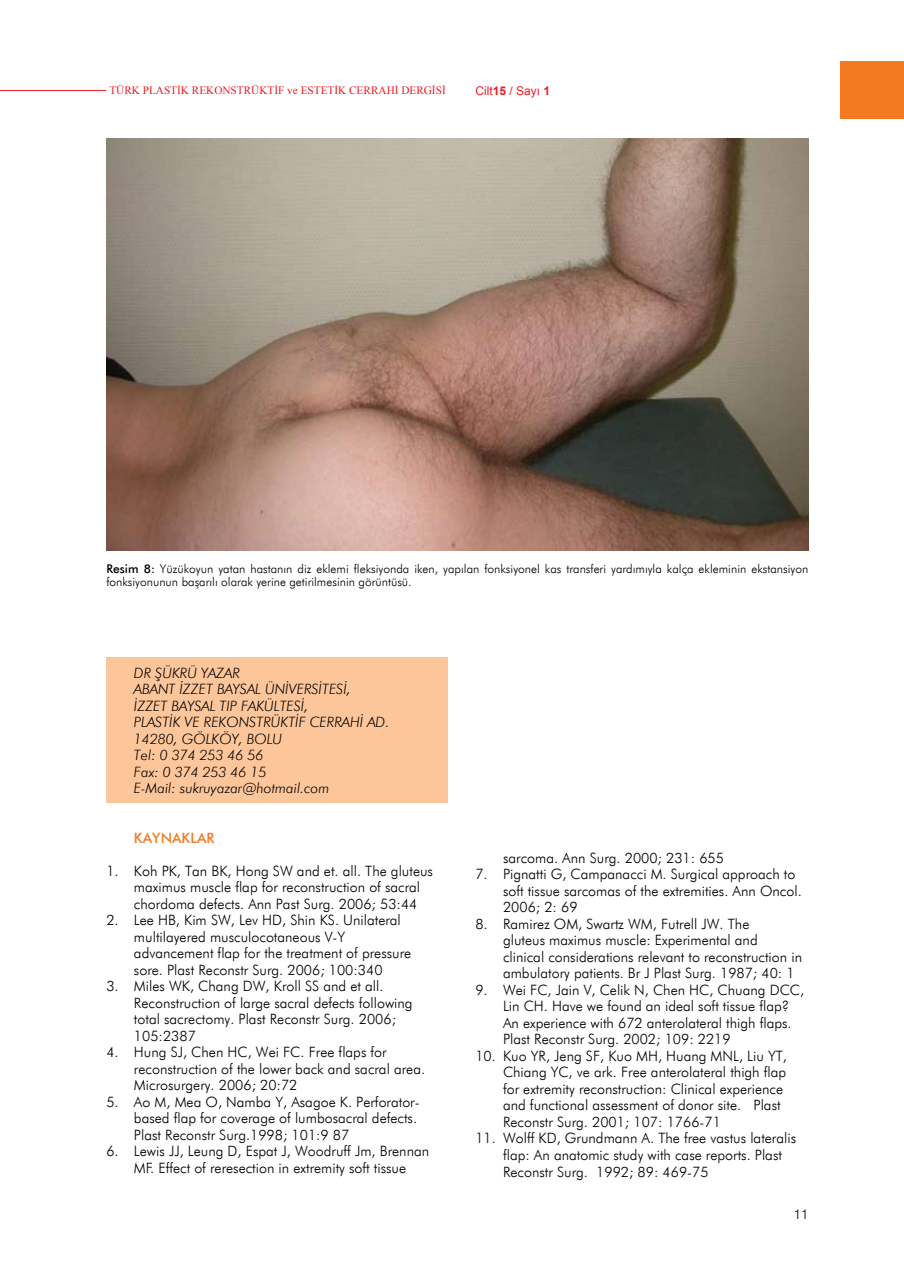
<style>
.page{position:relative;width:904px;height:1285px;background:#fff}
.page>*{position:absolute;margin:0;border:0;box-sizing:border-box;transform-origin:0 0}
.t1{font:300 14.25px/16.5px "Futura BT";color:#000}
.t2{font:italic 300 14.25px/16.5px "Futura BT";color:#000}
.t3{font:500 14.25px "Futura BT";color:#f47920}
.t4{font:300 13.5px "Swiss 721 BT";color:#000}
.t5{font:300 12px/13.5px "Futura BT";color:#000}
.t6{font:12px "Arial";color:#ed1c24}
.t7{font:11.25px "Times New Roman";color:#ed1c24}
.s1{font-weight:700}
.s2{font-weight:500}
</style>
<div class="page">
<img style="left:106px;top:138px;width:702px;height:412px">
<hr style="left:0;top:90px;width:106px;height:1px;background:#ed1c24">
<div style="left:840px;top:62px;width:64px;height:57px;background:#f47920"></div>
<div style="left:106px;top:657px;width:342px;height:145px;background:#fcc59a"></div>
<p class="t7" style="left:109px;top:83px;width:338px">TÜRK PLASTİK REKONSTRÜKTİF ve ESTETİK CERRAHİ DERGİSİ</p>
<p class="t6" style="left:475px;top:83px;width:76px">Cilt<span class="s1">15</span> / Sayı <span class="s1">1</span></p>
<p class="t5" style="left:106px;top:561px;width:703px"><span class="s2">Resim 8:</span> Yüzükoyun yatan hastanın diz eklemi fleksiyonda iken, yapılan fonksiyonel kas transferi yardımıyla kalça ekleminin ekstansiyon fonksiyonunun başarılı olarak yerine getirilmesinin görüntüsü.</p>
<p class="t2" style="left:134px;top:664px;width:257px">DR ŞÜKRÜ YAZAR<br>ABANT İZZET BAYSAL ÜNİVERSİTESİ,<br>İZZET BAYSAL TIP FAKÜLTESİ,<br>PLASTİK VE REKONSTRÜKTİF CERRAHİ AD.<br>14280, GÖLKÖY, BOLU<br>Tel: 0 374 253 46 56<br>Fax: 0 374 253 46 15<br>E-Mail: sukruyazar@hotmail.com</p>
<p class="t3" style="left:134px;top:828px;width:82px">KAYNAKLAR</p>
<p class="t1" style="left:134px;top:862px;width:300px;text-indent:-28px">1. Koh PK, Tan BK, Hong SW and et. all. The gluteus maximus muscle flap for reconstruction of sacral chordoma defects. Ann Past Surg. 2006; 53:44</p>
<p class="t1" style="left:134px;top:911px;width:279px;text-indent:-28px">2. Lee HB, Kim SW, Lev HD, Shin KS. Unilateral multilayered musculocotaneous V-Y advancement flap for the treatment of pressure sore. Plast Reconstr Surg. 2006; 100:340</p>
<p class="t1" style="left:134px;top:977px;width:280px;text-indent:-28px">3. Miles WK, Chang DW, Kroll SS and et all.<br>Reconstruction of large sacral defects following total sacrectomy. Plast Reconstr Surg. 2006; 105:2387</p>
<p class="t1" style="left:134px;top:1043px;width:293px;text-indent:-28px">4. Hung SJ, Chen HC, Wei FC. Free flaps for reconstruction of the lower back and sacral area.<br>Microsurgery. 2006; 20:72</p>
<p class="t1" style="left:134px;top:1093px;width:287px;text-indent:-28px">5. Ao M, Mea O, Namba Y, Asagoe K. Perforator&shy;based flap for coverage of lumbosacral defects.<br>Plast Reconstr Surg.1998; 101:9 87</p>
<p class="t1" style="left:106px;top:1142px;width:324px;text-align:center">6. Lewis JJ, Leung D, Espat J, Woodruff Jm, Brennan<br>MF. Effect of reresection in extremity soft tissue</p>
<p class="t1" style="left:503px;top:849px;width:222px">sarcoma. Ann Surg. 2000; 231: 655</p>
<p class="t1" style="left:503px;top:865px;width:300px;text-indent:-28px">7. Pignatti G, Campanacci M. Surgical approach to soft tissue sarcomas of the extremities. Ann Oncol.<br>2006; 2: 69</p>
<p class="t1" style="left:503px;top:915px;width:300px;text-indent:-28px">8. Ramirez OM, Swartz WM, Futrell JW. The<br>gluteus maximus muscle: Experimental and clinical considerations relevant to reconstruction in ambulatory patients. Br J Plast Surg. 1987; 40: 1</p>
<p class="t1" style="left:503px;top:981px;width:303px;text-indent:-28px">9. Wei FC, Jain V, Celik N, Chen HC, Chuang DCC, Lin CH. Have we found an ideal soft tissue flap?<br>An experience with 672 anterolateral thigh flaps.<br>Plast Reconstr Surg. 2002; 109: 2219</p>
<p class="t1" style="left:503px;top:1047px;width:285px;text-indent:-28px">10. Kuo YR, Jeng SF, Kuo MH, Huang MNL, Liu YT, Chiang YC, ve ark. Free anterolateral thigh flap for extremity reconstruction: Clinical experience and functional assessment of donor site. Plast Reconstr Surg. 2001; 107: 1766-71</p>
<p class="t1" style="left:503px;top:1129px;width:294px;text-indent:-28px">11. Wolff KD, Grundmann A. The free vastus lateralis flap: An anatomic study with case reports. Plast<br>Reconstr Surg. 1992; 89: 469-75</p>
<p class="t4" style="left:794px;top:1205px;width:16px">11</p>
</div>
